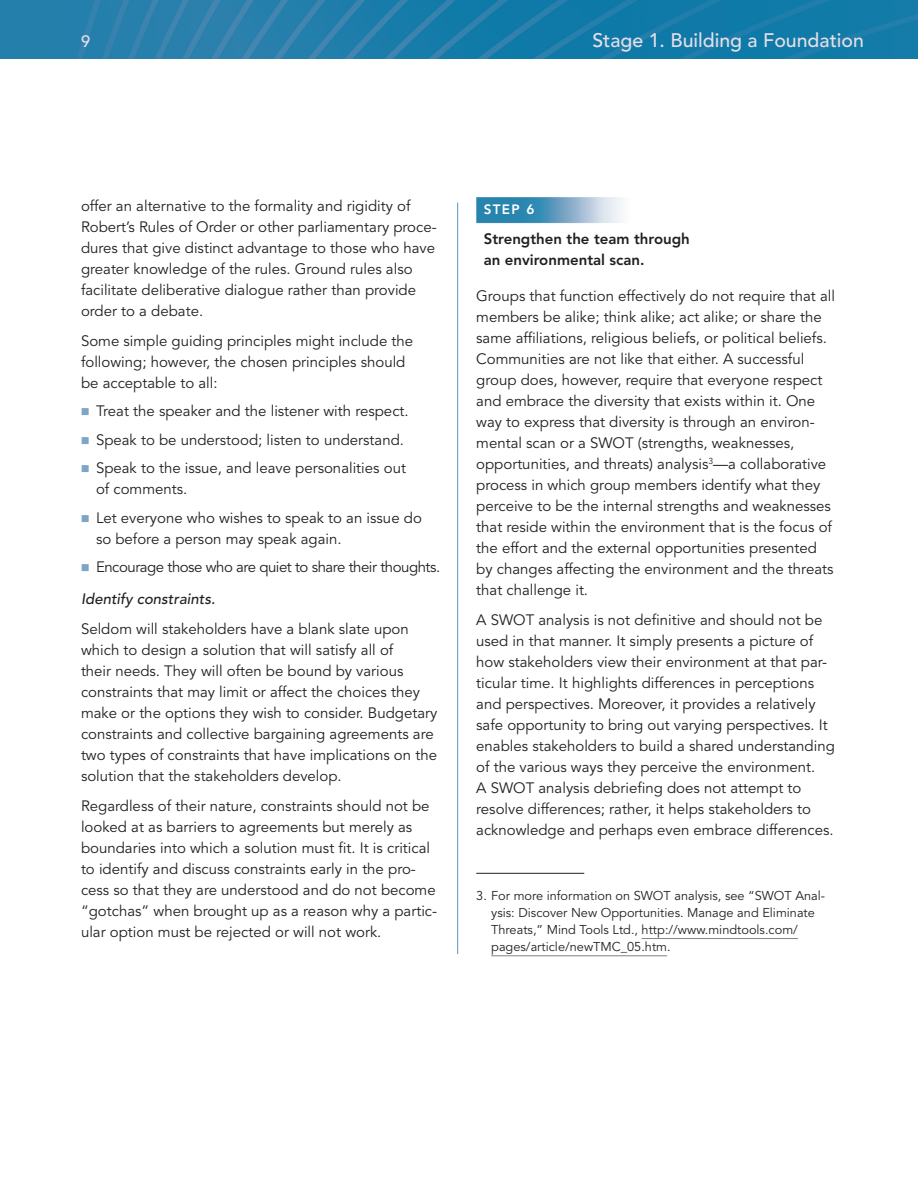
<style>
.page{position:relative;width:918px;height:1188px;background:#fff}
.page>*{position:absolute;margin:0;border:0;box-sizing:border-box;transform-origin:0 0}
.t1{font:500 19.5px "Avenir LT Std";color:#e5dfe8}
.t2{font:500 16.5px "Avenir LT Std";color:#e5dfe8}
.Text{font:15px/21px "Avenir LT Std";color:#231f20}
.Text-2{font:15px "Avenir LT Std";letter-spacing:-.03em;color:#231f20}
.t3{font:800 15px/21px "Avenir LT Std";color:#231f20}
.Stepchild_2{font:italic 500 15px "Avenir LT Std";color:#231f20}
.t4{font:800 13.5px "Avenir LT Std";color:#fff}
.Reference_Below{font:12.75px/17.2px "Avenir LT Std";color:#231f20}
</style>
<div class="page">
<img style="left:0;top:0;width:918px;height:59px">
<img style="left:476px;top:197px;width:146px;height:27px">
<hr style="left:457px;top:202px;width:1px;height:752px;background:#5c92b8">
<hr style="left:476px;top:873px;width:108px;height:1px;background:#231f20">
<hr style="left:642px;top:938px;width:156px;height:1px;background:#808285">
<hr style="left:491px;top:956px;width:176px;height:1px;background:#808285">
<p class="t2" style="left:81px;top:31px;width:11px">9</p>
<h1 class="t1" style="left:592px;top:29px;width:273px">Stage 1. Building a Foundation</h1>
<p class="Text" style="left:81px;top:196px;width:357px">offer an alternative to the formality and rigidity of Robert’s Rules of Order or other parliamentary proce&shy;dures that give distinct advantage to those who have greater knowledge of the rules. Ground rules also facilitate deliberative dialogue rather than provide order to a debate.</p>
<p class="Text" style="left:81px;top:331px;width:334px">Some simple guiding principles might include the following; however, the chosen principles should be acceptable to all:</p>
<p class="Text" style="left:96px;top:401px;width:314px">Treat the speaker and the listener with respect.</p>
<p class="Text" style="left:96px;top:430px;width:310px">Speak to be understood; listen to understand.</p>
<p class="Text" style="left:96px;top:458px;width:312px">Speak to the issue, and leave personalities out of comments.</p>
<p class="Text" style="left:96px;top:508px;width:327px">Let everyone who wishes to speak to an issue do so before a person may speak again.</p>
<p class="Text-2" style="left:96px;top:559px;width:346px">Encourage those who are quiet to share their thoughts.</p>
<p class="Stepchild_2" style="left:81px;top:590px;width:136px">Identify constraints.</p>
<p class="Text" style="left:81px;top:619px;width:358px">Seldom will stakeholders have a blank slate upon which to design a solution that will satisfy all of<br>their needs. They will often be bound by various constraints that may limit or affect the choices they make or the options they wish to consider. Budgetary constraints and collective bargaining agreements are two types of constraints that have implications on the solution that the stakeholders develop.</p>
<p class="Text" style="left:81px;top:796px;width:358px">Regardless of their nature, constraints should not be looked at as barriers to agreements but merely as boundaries into which a solution must fit. It is critical to identify and discuss constraints early in the pro&shy;cess so that they are understood and do not become “gotchas” when brought up as a reason why a partic&shy;ular option must be rejected or will not work.</p>
<h3 class="t4" style="left:484px;top:202px;width:52px">STEP 6</h3>
<h3 class="t3" style="left:484px;top:229px;width:208px">Strengthen the team through an environmental scan.</h3>
<p class="Text" style="left:476px;top:286px;width:360px">Groups that function effectively do not require that all members be alike; think alike; act alike; or share the same affiliations, religious beliefs, or political beliefs.<br>Communities are not like that either. A successful group does, however, require that everyone respect and embrace the diversity that exists within it. One way to express that diversity is through an environ&shy;mental scan or a SWOT (strengths, weaknesses, opportunities, and threats) analysis<sup>3</sup>—a collaborative process in which group members identify what they perceive to be the internal strengths and weaknesses that reside within the environment that is the focus of the effort and the external opportunities presented by changes affecting the environment and the threats that challenge it.</p>
<p class="Text" style="left:476px;top:610px;width:360px">A SWOT analysis is not definitive and should not be used in that manner. It simply presents a picture of how stakeholders view their environment at that par&shy;ticular time. It highlights differences in perceptions and perspectives. Moreover, it provides a relatively safe opportunity to bring out varying perspectives. It enables stakeholders to build a shared understanding of the various ways they perceive the environment.<br>A SWOT analysis debriefing does not attempt to resolve differences; rather, it helps stakeholders to acknowledge and perhaps even embrace differences.</p>
<p class="Reference_Below" style="left:491px;top:887px;width:335px;text-indent:-15px">3. For more information on SWOT analysis, see “SWOT Anal&shy;ysis: Discover New Opportunities. Manage and Eliminate Threats,” Mind Tools Ltd., http://www.mindtools.com/ pages/article/newTMC_05.htm.</p>
</div>
